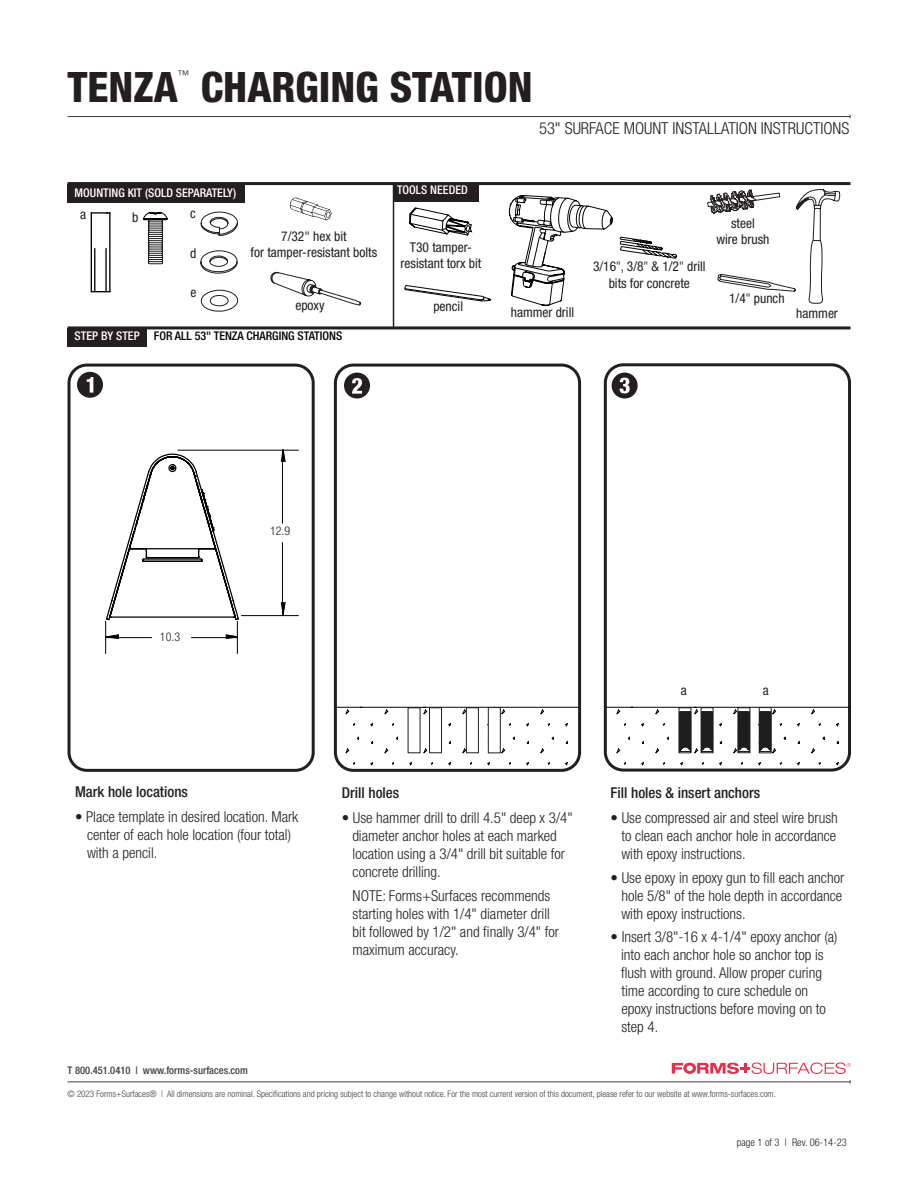
<style>
.page{position:relative;width:918px;height:1188px;background:#fff}
.page>*{position:absolute;margin:0;border:0;box-sizing:border-box;transform-origin:0 0}
.t1{font:800 condensed 42px "Helvetica Neue LT Std";color:#231f20}
.t2{font:300 condensed 16.5px "Helvetica Neue LT Std";color:#231f20}
.t3{font:300 condensed 15px/18px "Helvetica Neue LT Std";color:#231f20;text-align:center}
.t4{font:500 condensed 15px "Helvetica Neue LT Std";color:#231f20}
.t5{font:condensed 13.5px/16.2px "Helvetica Neue LT Std";color:#231f20;text-align:center}
.t6{font:500 condensed 12px "Helvetica Neue LT Std";color:#fff}
.t7{font:500 condensed 12px "Helvetica Neue LT Std";color:#000}
.t8{font:300 condensed 12px "Helvetica Neue LT Std";color:#231f20}
.t9{font:500 condensed 10.5px "Helvetica Neue LT Std";color:#3e3e3f}
.t10{font:300 condensed 10.5px "Helvetica Neue LT Std";color:#231f20}
.t11{font:300 condensed 9px "Helvetica Neue LT Std";color:#3e3e3f}
.s1{font-weight:300}
</style>
<div class="page">
<hr style="left:68px;top:116px;width:782px;height:1px;background:#3e3e3f">
<svg style="left:672px;top:1063px;width:179px;height:11px"></svg>
<hr style="left:68px;top:1081px;width:782px;height:1px;background:#3e3e3f">
<div style="left:604px;top:363px;width:247px;height:409px;border:3px solid #231f20;border-radius:18px"></div>
<div style="left:334px;top:364px;width:247px;height:408px;border:3px solid #231f20;border-radius:18px"></div>
<svg style="left:69px;top:449px;width:242px;height:319px"></svg>
<svg style="left:105px;top:453px;width:135px;height:168px"></svg>
<div style="left:68px;top:364px;width:247px;height:408px;border:3px solid #231f20;border-radius:18px"></div>
<div style="left:612px;top:373px;width:25px;height:25px;background:#231f20;border-radius:50%"></div>
<div style="left:612px;top:373px;width:26px;height:26px;border:1px solid #231f20;border-radius:50%"></div>
<svg style="left:620px;top:378px;width:10px;height:16px"></svg>
<hr style="left:68px;top:182px;width:782px;height:3px;background:#231f20">
<div style="left:68px;top:328px;width:79px;height:18px;background:#231f20"></div>
<hr style="left:68px;top:326px;width:782px;height:3px;background:#231f20">
<div style="left:345px;top:373px;width:24px;height:25px;background:#231f20;border-radius:50%"></div>
<div style="left:344px;top:373px;width:26px;height:26px;border:1px solid #231f20;border-radius:50%"></div>
<svg style="left:352px;top:378px;width:10px;height:16px"></svg>
<div style="left:78px;top:373px;width:24px;height:24px;background:#231f20;border-radius:50%"></div>
<div style="left:77px;top:372px;width:26px;height:26px;border:1px solid #231f20;border-radius:50%"></div>
<svg style="left:87px;top:377px;width:6px;height:16px"></svg>
<svg style="left:270px;top:272px;width:92px;height:34px"></svg>
<svg style="left:335px;top:707px;width:245px;height:65px"></svg>
<div style="left:408px;top:708px;width:12px;height:45px;background:#fff"></div>
<div style="left:488px;top:708px;width:12px;height:45px;background:#fff"></div>
<div style="left:488px;top:707px;width:13px;height:46px;border:1px solid #231f20"></div>
<div style="left:430px;top:708px;width:12px;height:45px;background:#fff"></div>
<div style="left:429px;top:707px;width:13px;height:46px;border:1px solid #231f20"></div>
<div style="left:466px;top:708px;width:12px;height:45px;background:#fff"></div>
<div style="left:466px;top:707px;width:13px;height:46px;border:1px solid #231f20"></div>
<svg style="left:606px;top:707px;width:244px;height:65px"></svg>
<div style="left:394px;top:184px;width:85px;height:18px;background:#231f20"></div>
<hr style="left:393px;top:184px;width:1px;height:144px;background:#231f20">
<div style="left:67px;top:184px;width:178px;height:19px;background:#231f20"></div>
<svg style="left:408px;top:207px;width:65px;height:29px"></svg>
<svg style="left:200px;top:250px;width:38px;height:24px"></svg>
<svg style="left:200px;top:211px;width:38px;height:25px"></svg>
<svg style="left:92px;top:291px;width:17px;height:1px"></svg>
<hr style="left:91px;top:213px;width:1px;height:79px;background:#040503">
<hr style="left:109px;top:213px;width:2px;height:79px;background:#040503">
<svg style="left:91px;top:212px;width:19px;height:2px"></svg>
<hr style="left:105px;top:249px;width:2px;height:42px;background:#040503">
<hr style="left:94px;top:249px;width:1px;height:42px;background:#040503">
<svg style="left:200px;top:289px;width:39px;height:23px"></svg>
<svg style="left:142px;top:212px;width:26px;height:53px"></svg>
<svg style="left:404px;top:285px;width:87px;height:17px"></svg>
<svg style="left:508px;top:195px;width:105px;height:111px"></svg>
<svg style="left:707px;top:189px;width:134px;height:115px"></svg>
<svg style="left:620px;top:237px;width:58px;height:22px"></svg>
<svg style="left:290px;top:198px;width:42px;height:22px"></svg>
<h1 class="t1" style="left:68px;top:61px;width:112px">TENZA</h1>
<p class="t8" style="left:178px;top:68px;width:13px">™</p>
<h1 class="t1" style="left:201px;top:61px;width:334px">CHARGING STATION</h1>
<p class="t2" style="left:539px;top:118px;width:312px">53" SURFACE MOUNT INSTALLATION INSTRUCTIONS</p>
<p class="t6" style="left:75px;top:185px;width:163px">MOUNTING KIT (SOLD SEPARATELY)</p>
<p class="t6" style="left:397px;top:183px;width:72px">TOOLS NEEDED</p>
<p class="t5" style="left:80px;top:207px;width:7px">a</p>
<p class="t5" style="left:132px;top:209px;width:8px">b</p>
<p class="t5" style="left:190px;top:205px;width:7px">c</p>
<p class="t5" style="left:190px;top:246px;width:8px">d</p>
<p class="t5" style="left:190px;top:284px;width:7px">e</p>
<p class="t5" style="left:281px;top:228px;width:67px">7/32" hex bit</p>
<p class="t5" style="left:251px;top:244px;width:128px">for tamper-resistant bolts</p>
<p class="t5" style="left:295px;top:297px;width:31px">epoxy</p>
<p class="t6" style="left:75px;top:329px;width:67px">STEP BY STEP</p>
<p class="t7" style="left:154px;top:329px;width:190px">FOR ALL 53" TENZA CHARGING STATIONS</p>
<p class="t5" style="left:401px;top:239px;width:82px">T30 tamper&shy;resistant torx bit</p>
<p class="t5" style="left:593px;top:258px;width:114px">3/16<span class="s1">"</span>, 3/8<span class="s1">"</span> &amp; 1/2<span class="s1">"</span> drill bits for concrete</p>
<p class="t5" style="left:731px;top:215px;width:25px">steel</p>
<p class="t5" style="left:716px;top:231px;width:54px">wire brush</p>
<p class="t5" style="left:729px;top:290px;width:57px">1/4<span class="s1">"</span> punch</p>
<p class="t5" style="left:433px;top:298px;width:31px">pencil</p>
<p class="t5" style="left:796px;top:305px;width:43px">hammer</p>
<p class="t5" style="left:511px;top:304px;width:65px">hammer drill</p>
<p class="t8" style="left:160px;top:630px;width:22px">10.3</p>
<p class="t8" style="left:270px;top:524px;width:22px">12.9</p>
<p class="t5" style="left:681px;top:682px;width:7px">a</p>
<p class="t5" style="left:763px;top:682px;width:7px">a</p>
<p class="t4" style="left:75px;top:783px;width:115px">Mark hole locations</p>
<p class="t3" style="left:87px;top:807px;width:213px;text-align:left;text-indent:-12px">• Place template in desired location. Mark center of each hole location (four total) with a pencil.</p>
<p class="t9" style="left:68px;top:1064px;width:182px">T 800.451.0410 | www.forms-surfaces.com</p>
<p class="t4" style="left:342px;top:784px;width:59px">Drill holes</p>
<p class="t3" style="left:342px;top:809px;width:232px">• Use hammer drill to drill 4.5" deep x 3/4" diameter anchor holes at each marked</p>
<p class="t3" style="left:353px;top:845px;width:214px">location using a 3/4" drill bit suitable for</p>
<p class="t3" style="left:353px;top:863px;width:90px">concrete drilling.</p>
<p class="t3" style="left:353px;top:886px;width:199px">NOTE: Forms+Surfaces recommends</p>
<p class="t3" style="left:353px;top:904px;width:199px">starting holes with 1/4" diameter drill</p>
<p class="t3" style="left:353px;top:922px;width:208px">bit followed by 1/2" and finally 3/4" for</p>
<p class="t3" style="left:353px;top:940px;width:108px">maximum accuracy.</p>
<p class="t4" style="left:611px;top:784px;width:151px">Fill holes &amp; insert anchors</p>
<p class="t3" style="left:611px;top:809px;width:229px">• Use compressed air and steel wire brush</p>
<p class="t3" style="left:621px;top:827px;width:216px">to clean each anchor hole in accordance</p>
<p class="t3" style="left:621px;top:845px;width:126px">with epoxy instructions.</p>
<p class="t3" style="left:611px;top:868px;width:235px">• Use epoxy in epoxy gun to fill each anchor</p>
<p class="t3" style="left:621px;top:886px;width:222px">hole 5/8" of the hole depth in accordance</p>
<p class="t3" style="left:621px;top:904px;width:126px">with epoxy instructions.</p>
<p class="t3" style="left:611px;top:928px;width:228px">• Insert 3/8"-16 x 4-1/4" epoxy anchor (a) into each anchor hole so anchor top is flush with ground. Allow proper curing</p>
<p class="t3" style="left:621px;top:982px;width:188px">time according to cure schedule on</p>
<p class="t3" style="left:621px;top:1000px;width:206px">epoxy instructions before moving on to</p>
<p class="t3" style="left:621px;top:1018px;width:38px">step 4.</p>
<p class="t11" style="left:68px;top:1088px;width:710px">© 2023 Forms+Surfaces® | All dimensions are nominal. Specifications and pricing subject to change without notice. For the most current version of this document, please refer to our website at www.forms-surfaces.com.</p>
<p class="t10" style="left:737px;top:1136px;width:112px">page 1 of 3 | Rev. 06-14-23</p>
</div>
